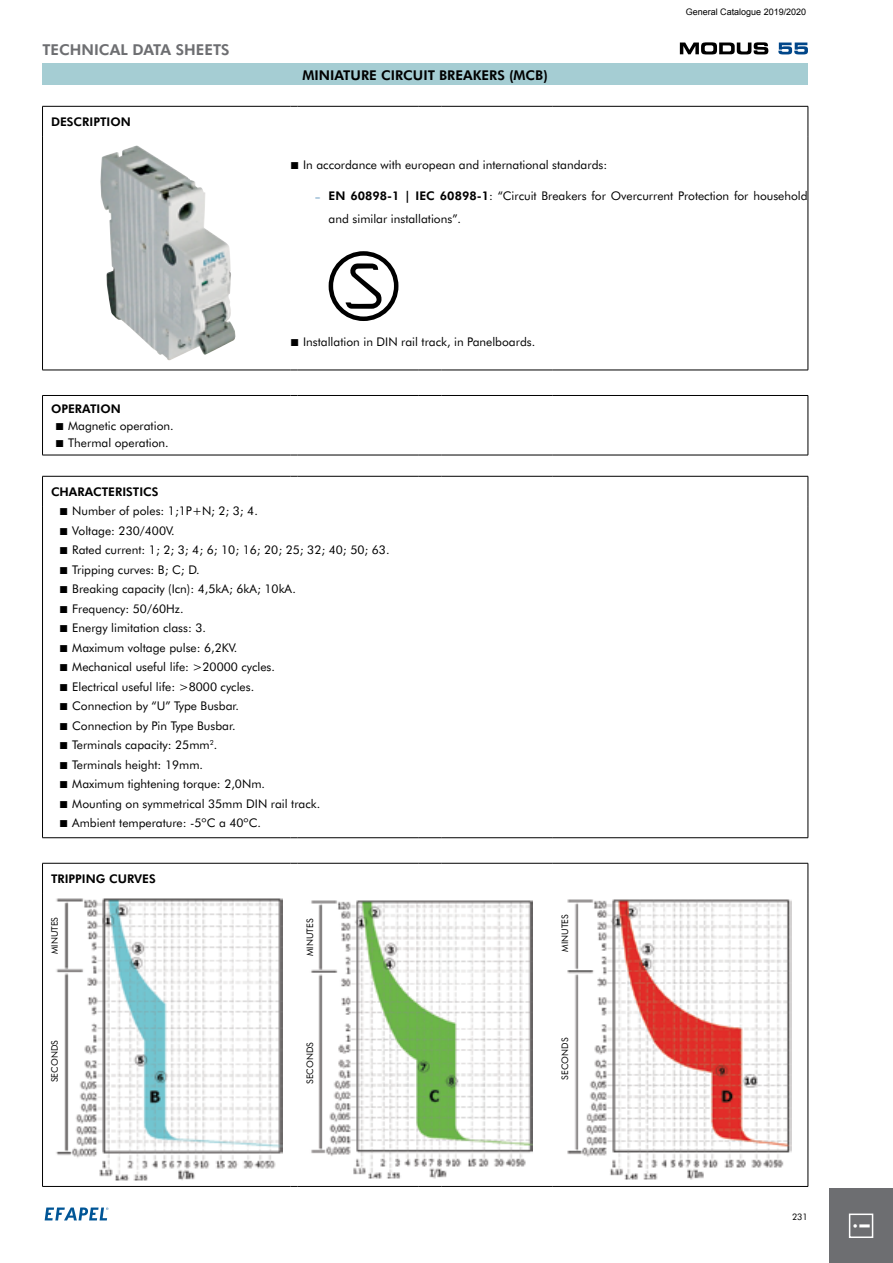
<style>
.page{position:relative;width:893px;height:1263px;background:#fff}
.page>*{position:absolute;margin:0;border:0;box-sizing:border-box;transform-origin:0 0}
.t1{font:800 21.45px "Futura BT";color:#fff}
.t2{font:800 15px "Futura BT";color:#6d6e71}
.t3{font:800 13.5px "Futura BT";color:#000}
.t4{font:12px/19.5px "Futura BT";color:#000}
.t5{font:800 12px "Futura BT";color:#000}
.t6{font:9px "Futura BT";color:#000}
.t7{font:9px "Arial";color:#000}
.s1{font-size:9px;color:#005596}
.s2{font-weight:800}
</style>
<div class="page">
<svg style="left:45px;top:1207px;width:63px;height:13px"></svg>
<div style="left:829px;top:1188px;width:64px;height:75px;background:#6d6e71"></div>
<div style="left:849px;top:1213px;width:24px;height:25px;border:2px solid #fff"></div>
<div style="left:43px;top:64px;width:765px;height:21px;background:#a5cdd3"></div>
<hr style="left:42px;top:106px;width:248px;height:1px;background:#000">
<hr style="left:42px;top:106px;width:1px;height:30px;background:#000">
<hr style="left:298px;top:106px;width:120px;height:1px;background:#000">
<svg style="left:418px;top:106px;width:24px;height:1px"></svg>
<hr style="left:442px;top:106px;width:111px;height:1px;background:#000">
<hr style="left:553px;top:106px;width:255px;height:1px;background:#000">
<hr style="left:808px;top:106px;width:1px;height:30px;background:#000">
<hr style="left:42px;top:136px;width:1px;height:234px;background:#000">
<hr style="left:808px;top:136px;width:1px;height:234px;background:#000">
<hr style="left:42px;top:370px;width:248px;height:1px;background:#000">
<hr style="left:298px;top:370px;width:120px;height:1px;background:#000">
<svg style="left:418px;top:370px;width:24px;height:1px"></svg>
<hr style="left:442px;top:370px;width:111px;height:1px;background:#000">
<hr style="left:553px;top:370px;width:255px;height:1px;background:#000">
<hr style="left:42px;top:395px;width:248px;height:1px;background:#000">
<svg style="left:42px;top:396px;width:1px;height:25px"></svg>
<hr style="left:298px;top:395px;width:120px;height:1px;background:#000">
<svg style="left:418px;top:395px;width:24px;height:1px"></svg>
<hr style="left:442px;top:395px;width:111px;height:1px;background:#000">
<hr style="left:553px;top:395px;width:255px;height:1px;background:#000">
<svg style="left:808px;top:396px;width:1px;height:25px"></svg>
<hr style="left:42px;top:421px;width:1px;height:34px;background:#000">
<hr style="left:808px;top:421px;width:1px;height:34px;background:#000">
<hr style="left:42px;top:455px;width:248px;height:1px;background:#000">
<hr style="left:298px;top:455px;width:120px;height:1px;background:#000">
<svg style="left:418px;top:455px;width:24px;height:1px"></svg>
<hr style="left:442px;top:455px;width:111px;height:1px;background:#000">
<hr style="left:553px;top:455px;width:255px;height:1px;background:#000">
<hr style="left:42px;top:476px;width:248px;height:1px;background:#000">
<hr style="left:42px;top:476px;width:1px;height:30px;background:#000">
<hr style="left:298px;top:476px;width:120px;height:1px;background:#000">
<svg style="left:418px;top:476px;width:24px;height:1px"></svg>
<hr style="left:442px;top:476px;width:111px;height:1px;background:#000">
<hr style="left:553px;top:476px;width:255px;height:1px;background:#000">
<hr style="left:808px;top:476px;width:1px;height:30px;background:#000">
<hr style="left:42px;top:506px;width:1px;height:331px;background:#000">
<hr style="left:808px;top:506px;width:1px;height:331px;background:#000">
<hr style="left:42px;top:837px;width:248px;height:1px;background:#000">
<hr style="left:298px;top:837px;width:120px;height:1px;background:#000">
<svg style="left:418px;top:837px;width:24px;height:1px"></svg>
<hr style="left:442px;top:837px;width:111px;height:1px;background:#000">
<hr style="left:553px;top:837px;width:255px;height:1px;background:#000">
<hr style="left:42px;top:863px;width:248px;height:1px;background:#000">
<hr style="left:42px;top:863px;width:1px;height:30px;background:#000">
<hr style="left:298px;top:863px;width:120px;height:1px;background:#000">
<svg style="left:418px;top:863px;width:24px;height:1px"></svg>
<hr style="left:442px;top:863px;width:111px;height:1px;background:#000">
<hr style="left:553px;top:863px;width:255px;height:1px;background:#000">
<hr style="left:808px;top:863px;width:1px;height:30px;background:#000">
<hr style="left:42px;top:893px;width:1px;height:293px;background:#000">
<hr style="left:808px;top:893px;width:1px;height:293px;background:#000">
<hr style="left:42px;top:1186px;width:248px;height:1px;background:#000">
<hr style="left:298px;top:1186px;width:120px;height:1px;background:#000">
<svg style="left:418px;top:1186px;width:24px;height:1px"></svg>
<hr style="left:442px;top:1186px;width:111px;height:1px;background:#000">
<hr style="left:553px;top:1186px;width:255px;height:1px;background:#000">
<img style="left:100px;top:145px;width:136px;height:216px">
<div style="left:329px;top:251px;width:69px;height:70px;border:4px solid #000;border-radius:50%"></div>
<svg style="left:346px;top:263px;width:35px;height:46px"></svg>
<img style="left:56px;top:898px;width:227px;height:283px">
<img style="left:311px;top:900px;width:222px;height:279px">
<img style="left:567px;top:899px;width:225px;height:281px">
<svg style="left:778px;top:43px;width:30px;height:11px"></svg>
<svg style="left:680px;top:42px;width:88px;height:12px"></svg>
<p class="t2" style="left:43px;top:40px;width:189px">TECHNICAL DATA SHEETS</p>
<p class="t5" style="left:51px;top:115px;width:81px">DESCRIPTION</p>
<p class="t3" style="left:303px;top:67px;width:247px">MINIATURE CIRCUIT BREAKERS (MCB)</p>
<p class="t7" style="left:686px;top:6px;width:122px">General Catalogue 2019/2020</p>
<p class="t4" style="left:303px;top:155px;width:306px">In accordance with european and international standards:</p>
<p class="t4" style="left:329px;top:184px;width:481px;line-height:22.5px;text-indent:-13px"><span class="s1">–</span> <span class="s2">EN 60898-1 | IEC 60898-1</span>: “Circuit Breakers for Overcurrent Protection for household and similar installations”.</p>
<p class="t4" style="left:303px;top:332px;width:234px">Installation in DIN rail track, in Panelboards.</p>
<p class="t5" style="left:51px;top:402px;width:71px">OPERATION</p>
<p class="t4" style="left:68px;top:418px;width:107px;line-height:16.5px">Magnetic operation.<br>Thermal operation.</p>
<p class="t5" style="left:51px;top:484px;width:109px">CHARACTERISTICS</p>
<p class="t4" style="left:72px;top:501px;width:319px">Number of poles: 1;1P+N; 2; 3; 4.<br>Voltage: 230/400V.<br>Rated current: 1; 2; 3; 4; 6; 10; 16; 20; 25; 32; 40; 50; 63.<br>Tripping curves: B; C; D.<br>Breaking capacity (Icn): 4,5kA; 6kA; 10kA.<br>Frequency: 50/60Hz.<br>Energy limitation class: 3.<br>Maximum voltage pulse: 6,2KV.<br>Mechanical useful life: &gt;20000 cycles.<br>Electrical useful life: &gt;8000 cycles.<br>Connection by “U” Type Busbar.<br>Connection by Pin Type Busbar.<br>Terminals capacity: 25mm<sup>2</sup>.<br>Terminals height: 19mm.<br>Maximum tightening torque: 2,0Nm.<br>Mounting on symmetrical 35mm DIN rail track.<br>Ambient temperature: -5ºC a 40ºC.</p>
<p class="t5" style="left:51px;top:871px;width:106px">TRIPPING CURVES</p>
<p class="t6" style="left:49px;top:954px;width:39px;rotate:-90deg">MINUTES</p>
<p class="t6" style="left:49px;top:1082px;width:43px;rotate:-90deg">SECONDS</p>
<p class="t6" style="left:304px;top:956px;width:39px;rotate:-90deg">MINUTES</p>
<p class="t6" style="left:304px;top:1084px;width:43px;rotate:-90deg">SECONDS</p>
<p class="t6" style="left:559px;top:951px;width:39px;rotate:-90deg">MINUTES</p>
<p class="t6" style="left:559px;top:1079px;width:43px;rotate:-90deg">SECONDS</p>
<p class="t6" style="left:792px;top:1212px;width:17px">231</p>
<h1 class="t1" style="left:849px;top:1229px;width:8px;rotate:-90deg">i</h1>
</div>
